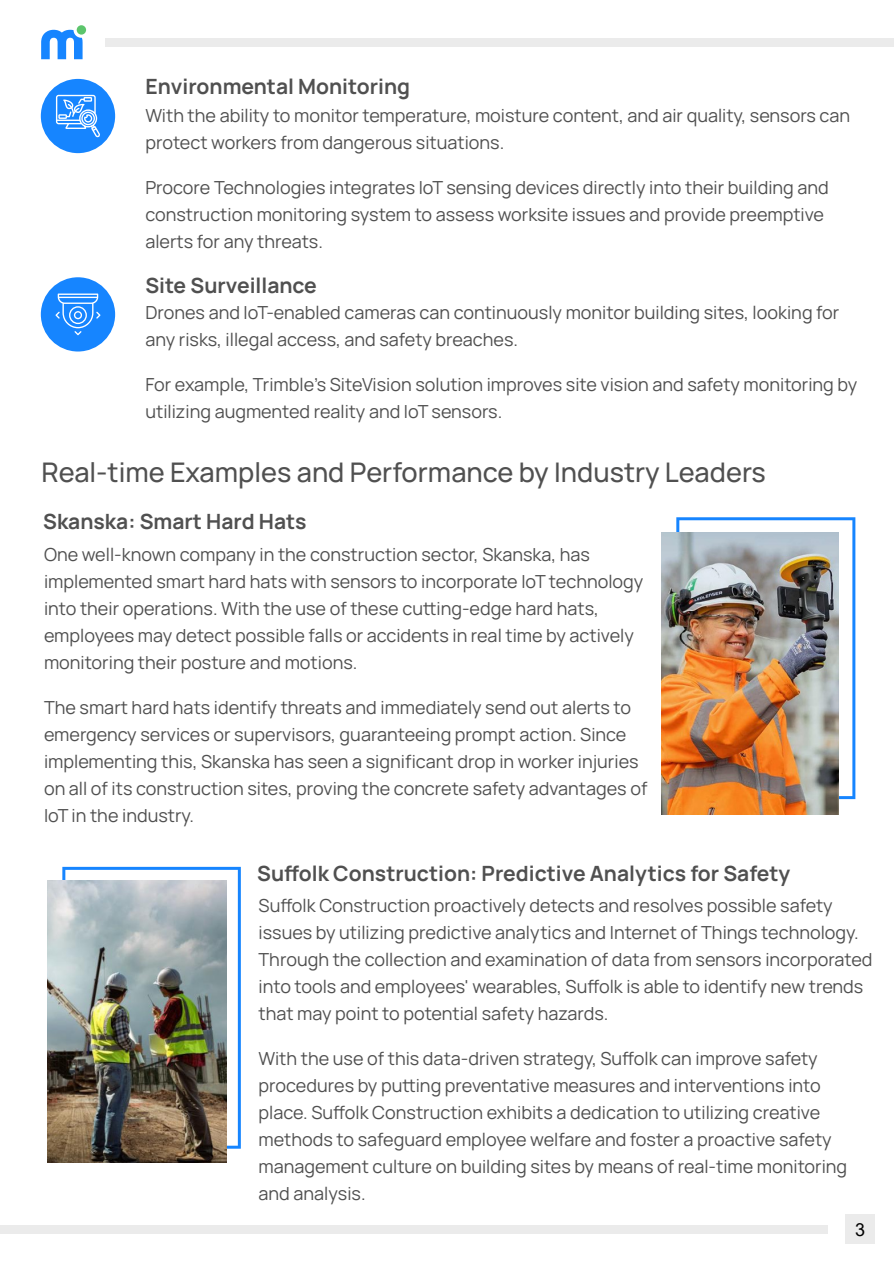
<style>
.page{position:relative;width:894px;height:1263px;background:#fff}
.page>*{position:absolute;margin:0;border:0;box-sizing:border-box;transform-origin:0 0}
.t1{font:500 27px "Manrope";color:#505050}
.t2{font:700 21px "Manrope";color:#505050}
.t3{font:18px/27px "Manrope";color:#505050}
.t4{font:18px "Arial";color:#000}
</style>
<div class="page">
<svg style="left:41px;top:30px;width:41px;height:29px"></svg>
<div style="left:77px;top:25px;width:9px;height:10px;background:#5cc56c;border-radius:50%"></div>
<div style="left:105px;top:39px;width:788px;height:8px;background:#ebebeb"></div>
<div style="left:0;top:1225px;width:827px;height:8px;background:#ebebeb"></div>
<div style="left:844px;top:1215px;width:29px;height:29px;background:#ebebeb"></div>
<div style="left:41px;top:79px;width:74px;height:74px;background:#1685ff;border-radius:50%"></div>
<svg style="left:56px;top:95px;width:44px;height:42px"></svg>
<div style="left:41px;top:277px;width:74px;height:74px;background:#1685ff;border-radius:50%"></div>
<svg style="left:55px;top:294px;width:45px;height:41px"></svg>
<svg style="left:676px;top:517px;width:179px;height:282px"></svg>
<img style="left:661px;top:533px;width:176px;height:281px">
<svg style="left:62px;top:867px;width:179px;height:282px"></svg>
<img style="left:48px;top:881px;width:178px;height:281px">
<p class="t2" style="left:145px;top:72px;width:266px">Environmental Monitoring</p>
<p class="t3" style="left:145px;top:102px;width:706px">With the ability to monitor temperature, moisture content, and air quality, sensors can protect workers from dangerous situations.</p>
<p class="t3" style="left:145px;top:174px;width:684px">Procore Technologies integrates IoT sensing devices directly into their building and construction monitoring system to assess worksite issues and provide preemptive alerts for any threats.</p>
<p class="t2" style="left:145px;top:270px;width:173px">Site Surveillance</p>
<p class="t3" style="left:145px;top:299px;width:695px">Drones and IoT-enabled cameras can continuously monitor building sites, looking for any risks, illegal access, and safety breaches.</p>
<p class="t3" style="left:145px;top:371px;width:713px">For example, Trimble’s SiteVision solution improves site vision and safety monitoring by utilizing augmented reality and IoT sensors.</p>
<h1 class="t1" style="left:41px;top:453px;width:725px">Real-time Examples and Performance by Industry Leaders</h1>
<p class="t2" style="left:43px;top:507px;width:265px">Skanska: Smart Hard Hats</p>
<p class="t3" style="left:44px;top:540px;width:600px">One well-known company in the construction sector, Skanska, has implemented smart hard hats with sensors to incorporate IoT technology into their operations. With the use of these cutting-edge hard hats, employees may detect possible falls or accidents in real time by actively monitoring their posture and motions.</p>
<p class="t3" style="left:44px;top:693px;width:604px">The smart hard hats identify threats and immediately send out alerts to emergency services or supervisors, guaranteeing prompt action. Since implementing this, Skanska has seen a significant drop in worker injuries on all of its construction sites, proving the concrete safety advantages of IoT in the industry.</p>
<p class="t2" style="left:257px;top:858px;width:534px">Suffolk Construction: Predictive Analytics for Safety</p>
<p class="t3" style="left:258px;top:891px;width:615px">Suffolk Construction proactively detects and resolves possible safety issues by utilizing predictive analytics and Internet of Things technology.<br>Through the collection and examination of data from sensors incorporated into tools and employees' wearables, Suffolk is able to identify new trends that may point to potential safety hazards.</p>
<p class="t3" style="left:258px;top:1044px;width:590px">With the use of this data-driven strategy, Suffolk can improve safety procedures by putting preventative measures and interventions into place. Suffolk Construction exhibits a dedication to utilizing creative methods to safeguard employee welfare and foster a proactive safety management culture on building sites by means of real-time monitoring and analysis.</p>
<p class="t4" style="left:854px;top:1223px;width:12px">3</p>
</div>
